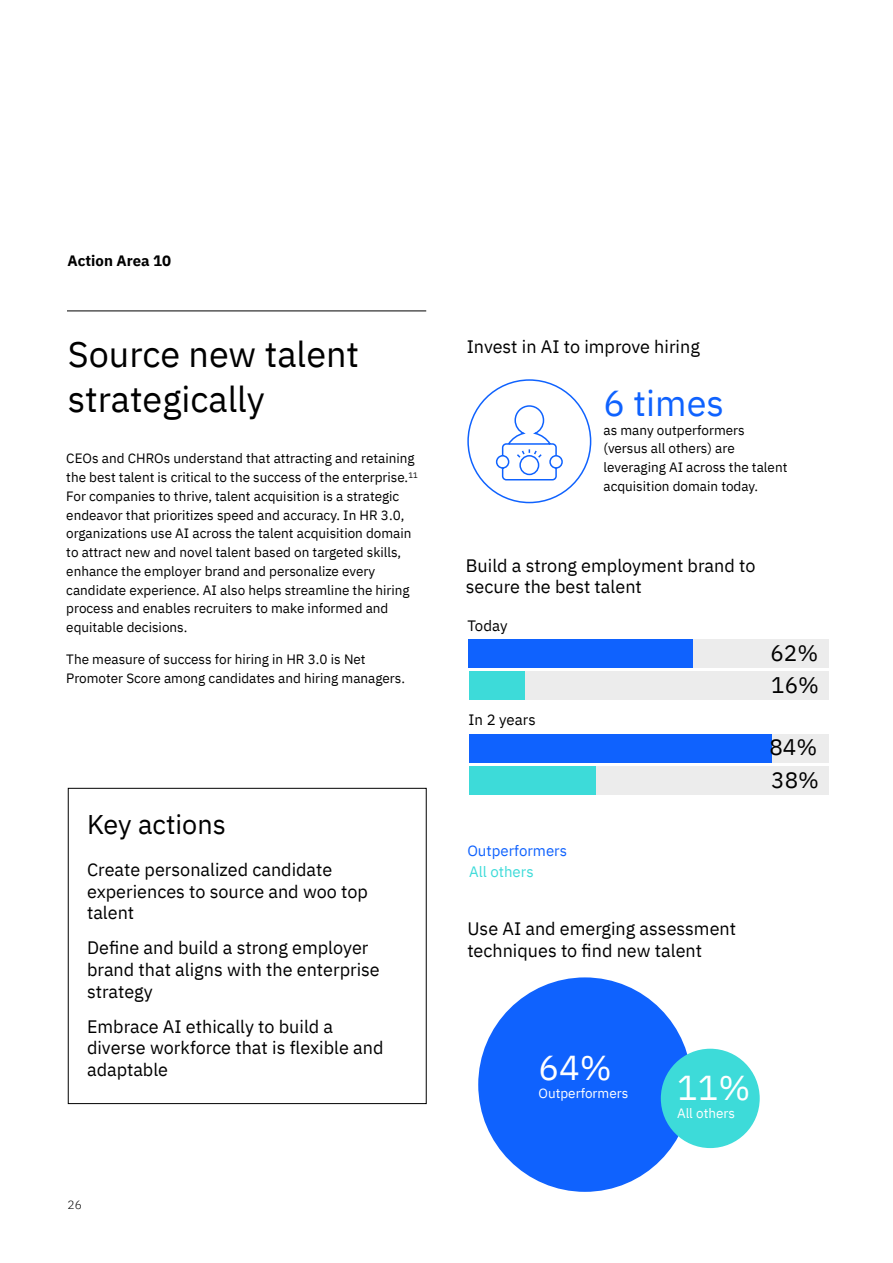
<style>
.page{position:relative;width:893px;height:1263px;background:#fff}
.page>*{position:absolute;margin:0;border:0;box-sizing:border-box;transform-origin:0 0}
.t1{font:36px/45px "IBM Plex Sans";color:#000}
.t2{font:36px "IBM Plex Sans";color:#0f62fe}
.t3{font:34.5px "IBM Plex Sans";color:#fff}
.t4{font:27px "IBM Plex Sans";color:#000}
.t5{font:22.5px/32.4px "IBM Plex Sans";color:#000}
.t6{font:18px/21.6px "IBM Plex Sans";color:#000}
.t7{font:15px "IBM Plex Sans";color:#0f62fe}
.t8{font:15px "IBM Plex Sans";color:#000}
.t9{font:700 15px "IBM Plex Sans";color:#000}
.t10{font:15px "IBM Plex Sans";color:#3ddbd9}
.t11{font:13.5px/18.8px "IBM Plex Sans";color:#000}
.t12{font:13.5px "IBM Plex Sans";color:#fff}
.t13{font:300 12px "IBM Plex Sans";color:#000}
</style>
<div class="page">
<div style="left:68px;top:788px;width:359px;height:316px;border:1px solid #000"></div>
<hr style="left:67px;top:311px;width:359px;height:1px;background:#000">
<div style="left:467px;top:379px;width:124px;height:124px;border:2px solid #0f62fe;border-radius:50%"></div>
<svg style="left:495px;top:405px;width:68px;height:76px"></svg>
<div style="left:469px;top:639px;width:359px;height:28px;background:#ececec"></div>
<div style="left:469px;top:639px;width:224px;height:28px;background:#0f62fe"></div>
<div style="left:469px;top:672px;width:359px;height:28px;background:#ececec"></div>
<div style="left:469px;top:672px;width:55px;height:28px;background:#3ddbd9"></div>
<div style="left:469px;top:734px;width:359px;height:28px;background:#ececec"></div>
<div style="left:469px;top:734px;width:302px;height:28px;background:#0f62fe"></div>
<div style="left:469px;top:766px;width:359px;height:29px;background:#ececec"></div>
<div style="left:469px;top:766px;width:126px;height:29px;background:#3ddbd9"></div>
<svg style="left:478px;top:977px;width:214px;height:215px;fill:#0f62fe"></svg>
<div style="left:661px;top:1049px;width:99px;height:99px;background:#3ddbd9;border-radius:50px"></div>
<p class="t9" style="left:68px;top:249px;width:105px">Action Area 10</p>
<h1 class="t1" style="left:68px;top:329px;width:293px">Source new talent strategically</h1>
<h3 class="t6" style="left:467px;top:335px;width:235px">Invest in AI to improve hiring</h3>
<h1 class="t2" style="left:603px;top:375px;width:122px">6 times</h1>
<p class="t11" style="left:603px;top:419px;width:185px">as many outperformers (versus all others) are leveraging AI across the talent acquisition domain today.</p>
<p class="t11" style="left:66px;top:448px;width:353px">CEOs and CHROs understand that attracting and retaining the best talent is critical to the success of the enterprise.<sup>11<br></sup>For companies to thrive, talent acquisition is a strategic endeavor that prioritizes speed and accuracy. In HR 3.0, organizations use AI across the talent acquisition domain to attract new and novel talent based on targeted skills, enhance the employer brand and personalize every candidate experience. AI also helps streamline the hiring process and enables recruiters to make informed and equitable decisions.</p>
<p class="t11" style="left:66px;top:649px;width:340px">The measure of success for hiring in HR 3.0 is Net<br>Promoter Score among candidates and hiring managers.</p>
<h3 class="t6" style="left:466px;top:553px;width:291px">Build a strong employment brand to secure the best talent</h3>
<p class="t8" style="left:467px;top:614px;width:42px">Today</p>
<h3 class="t5" style="left:770px;top:635px;width:49px">62%</h3>
<h3 class="t5" style="left:771px;top:667px;width:49px">16%</h3>
<h3 class="t4" style="left:87px;top:804px;width:140px">Key actions</h3>
<h3 class="t6" style="left:87px;top:857px;width:282px">Create personalized candidate experiences to source and woo top talent</h3>
<h3 class="t6" style="left:87px;top:936px;width:294px">Define and build a strong employer brand that aligns with the enterprise strategy</h3>
<h3 class="t6" style="left:87px;top:1014px;width:298px">Embrace AI ethically to build a diverse workforce that is flexible and adaptable</h3>
<p class="t13" style="left:68px;top:1196px;width:16px">26</p>
<p class="t8" style="left:469px;top:708px;width:69px">In 2 years</p>
<p class="t7" style="left:467px;top:840px;width:101px">Outperformers</p>
<p class="t10" style="left:469px;top:860px;width:66px">All others</p>
<h3 class="t6" style="left:467px;top:916px;width:270px">Use AI and emerging assessment techniques to find new talent</h3>
<h3 class="t5" style="left:769px;top:729px;width:51px">84%<br>38%</h3>
<h2 class="t3" style="left:538px;top:1041px;width:75px">64%</h2>
<p class="t12" style="left:538px;top:1083px;width:91px">Outperformers</p>
<h2 class="t3" style="left:677px;top:1061px;width:75px">11%</h2>
<p class="t12" style="left:677px;top:1103px;width:60px">All others</p>
</div>
